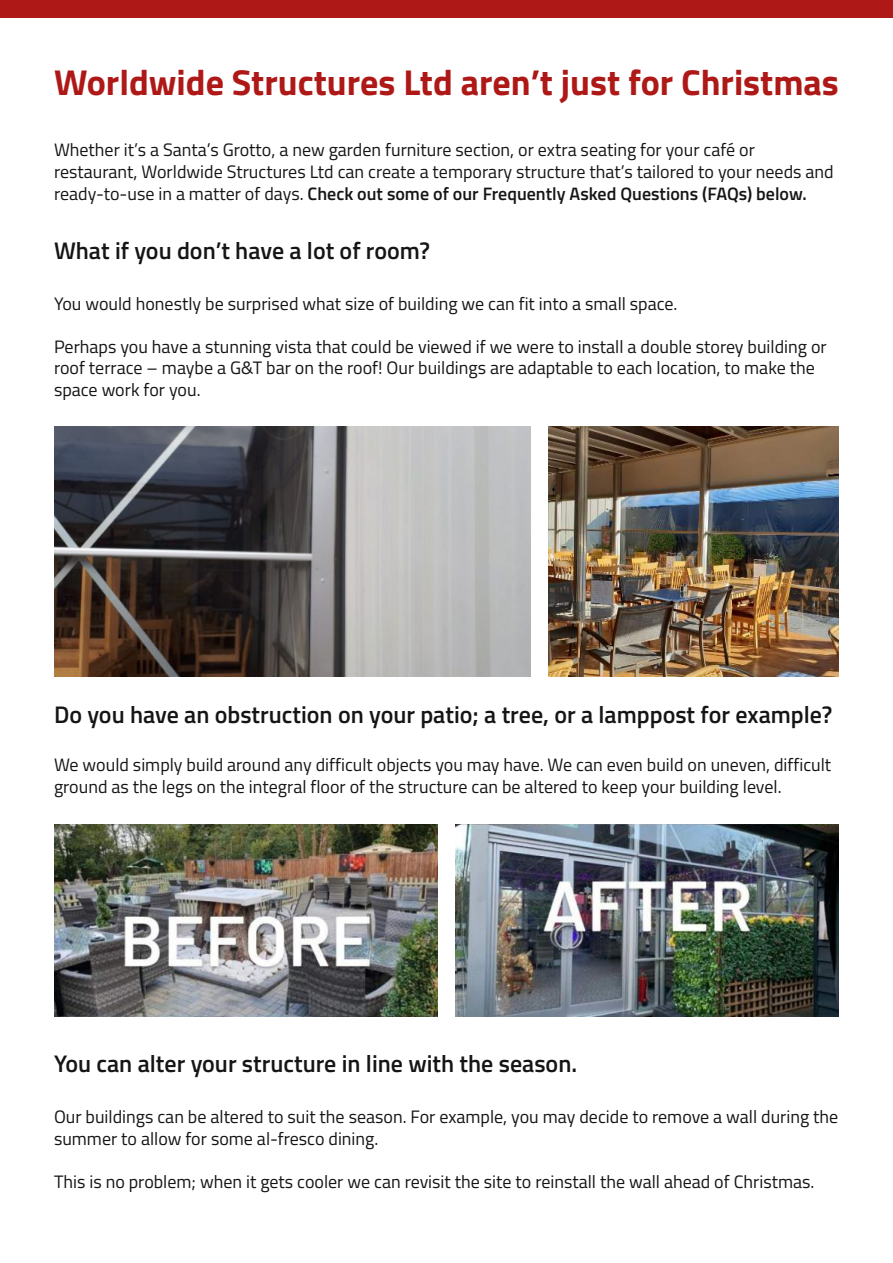
<style>
.page{position:relative;width:893px;height:1263px;background:#fff}
.page>*{position:absolute;margin:0;border:0;box-sizing:border-box;transform-origin:0 0}
.t1{font:700 36px "Titillium Web";color:#ae1917}
.t2{font:600 24px "Titillium Web";color:#151515}
.t3{font:18px/21.6px "Titillium Web";color:#151515}
.s1{font-weight:600}
</style>
<div class="page">
<div style="left:0;top:0;width:893px;height:17px;background:#ae1917"></div>
<img style="left:455px;top:824px;width:384px;height:192px">
<img style="left:549px;top:427px;width:290px;height:249px">
<img style="left:54px;top:824px;width:384px;height:192px">
<img style="left:54px;top:427px;width:477px;height:249px">
<h1 class="t1" style="left:54px;top:55px;width:786px">Worldwide Structures Ltd aren’t just for Christmas</h1>
<p class="t3" style="left:54px;top:138px;width:781px">Whether it’s a Santa’s Grotto, a new garden furniture section, or extra seating for your café or restaurant, Worldwide Structures Ltd can create a temporary structure that’s tailored to your needs and ready-to-use in a matter of days. <span class="s1">Check out some of our Frequently Asked Questions (FAQs) below.</span></p>
<h2 class="t2" style="left:54px;top:232px;width:378px">What if you don’t have a lot of room?</h2>
<p class="t3" style="left:54px;top:292px;width:625px">You would honestly be surprised what size of building we can fit into a small space.</p>
<p class="t3" style="left:54px;top:335px;width:774px">Perhaps you have a stunning vista that could be viewed if we were to install a double storey building or roof terrace – maybe a G&amp;T bar on the roof! Our buildings are adaptable to each location, to make the space work for you.</p>
<h2 class="t2" style="left:54px;top:697px;width:780px">Do you have an obstruction on your patio; a tree, or a lamppost for example?</h2>
<p class="t3" style="left:54px;top:753px;width:779px">We would simply build around any difficult objects you may have. We can even build on uneven, difficult ground as the legs on the integral floor of the structure can be altered to keep your building level.</p>
<h2 class="t2" style="left:54px;top:1046px;width:525px">You can alter your structure in line with the season.</h2>
<p class="t3" style="left:54px;top:1105px;width:786px">Our buildings can be altered to suit the season. For example, you may decide to remove a wall during the summer to allow for some al-fresco dining.</p>
<p class="t3" style="left:54px;top:1170px;width:762px">This is no problem; when it gets cooler we can revisit the site to reinstall the wall ahead of Christmas.</p>
</div>
